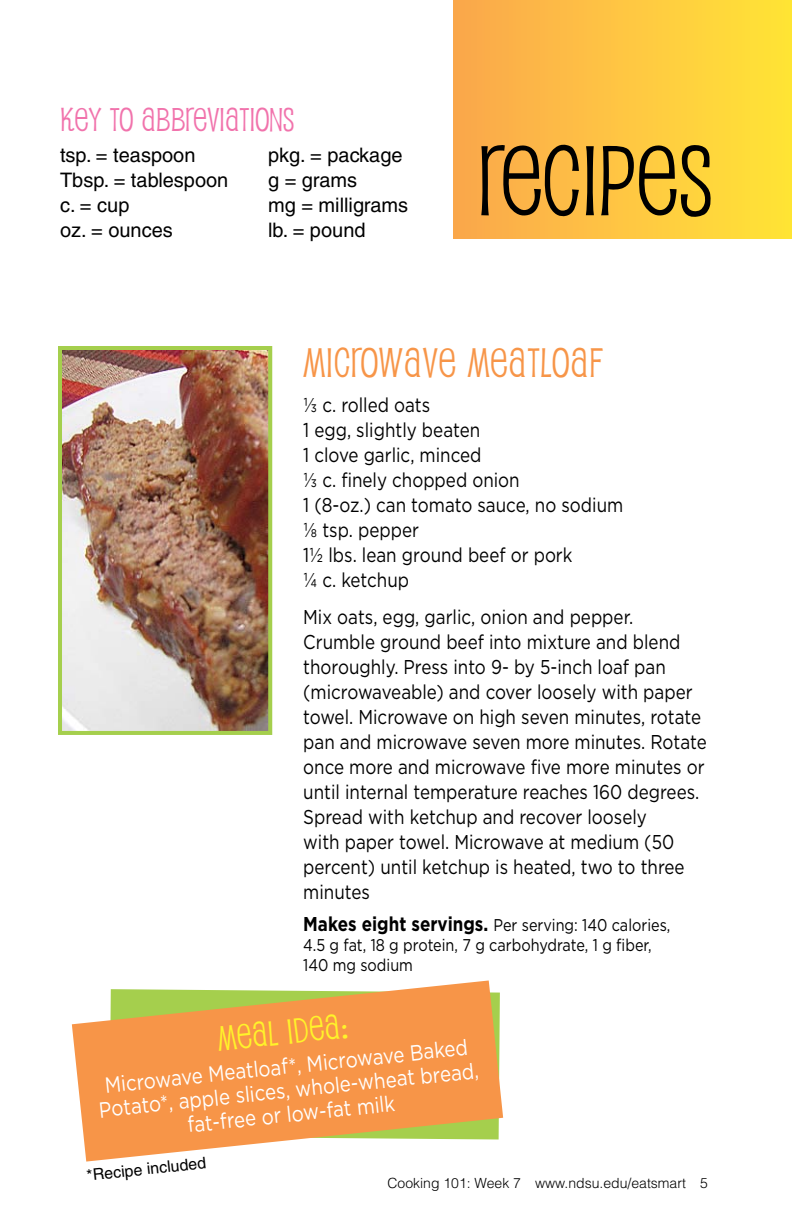
<style>
.page{position:relative;width:792px;height:1224px;background:#fff}
.page>*{position:absolute;margin:0;border:0;box-sizing:border-box;transform-origin:0 0}
.Subhead_1{font:96px "Pupcat";color:#000}
.Recipe_name{font:40px "Pupcat";letter-spacing:.02em;color:#f79548}
.Meal_Idea_title{font:34px "Pupcat";color:#fff32a}
.Grocery_list_-_secti{font:32px "Pupcat";color:#f173ac}
.meal_idea_text{font:22px/24px "Gotham";color:#fff;text-align:center;scale:.85 1}
.Recipe_directions{font:20px/25px "Gotham";color:#000;scale:.85 1}
.Recipe_ingredients{font:20px "Gotham";color:#000;scale:.85 1}
.Body_text{font:20px "Helvetica";color:#000}
.Per_serving{font:17px/20px "Gotham";color:#000;scale:.85 1}
.Body_text-2{font:16px "Helvetica";color:#000}
.t1{font:300 14px "Helvetica";color:#000}
.s1{font-weight:700;font-size:20px}
</style>
<div class="page">
<svg style="left:72px;top:980px;width:431px;height:182px;fill:#f79548"></svg>
<div style="left:453px;top:0;width:339px;height:239px;background:linear-gradient(to right,#fba74d,#ffe536)"></div>
<img style="left:63px;top:351px;width:204px;height:379px">
<div style="left:58px;top:346px;width:214px;height:389px;border:4px solid #a5cf4d"></div>
<p class="Grocery_list_-_secti" style="left:60px;top:100px;width:236px">KEY TO ABBREVIATIONS</p>
<p class="Body_text" style="left:60px;top:144px;width:137px">tsp. = teaspoon</p>
<p class="Body_text" style="left:268px;top:144px;width:136px">pkg. = package</p>
<p class="Body_text" style="left:60px;top:169px;width:170px">Tbsp. = tablespoon</p>
<p class="Body_text" style="left:268px;top:169px;width:91px">g = grams</p>
<p class="Body_text" style="left:60px;top:194px;width:71px">c. = cup</p>
<p class="Body_text" style="left:268px;top:194px;width:142px">mg = milligrams</p>
<p class="Body_text" style="left:60px;top:219px;width:114px">oz. = ounces</p>
<p class="Body_text" style="left:268px;top:219px;width:99px">lb. = pound</p>
<p class="Subhead_1" style="left:479px;top:122px;width:236px">RECIPES</p>
<p class="Recipe_name" style="left:303px;top:338px;width:302px">MICROWAVE MEATLOAF</p>
<p class="Recipe_ingredients" style="left:303px;top:392px;width:151px">1/3 c. rolled oats</p>
<p class="Recipe_ingredients" style="left:303px;top:417px;width:210px">1 egg, slightly beaten</p>
<p class="Recipe_ingredients" style="left:303px;top:442px;width:211px">1 clove garlic, minced</p>
<p class="Recipe_ingredients" style="left:303px;top:467px;width:256px">1/3 c. finely chopped onion</p>
<p class="Recipe_ingredients" style="left:303px;top:492px;width:378px">1 (8-oz.) can tomato sauce, no sodium</p>
<p class="Recipe_ingredients" style="left:303px;top:517px;width:138px">1/8 tsp. pepper</p>
<p class="Recipe_ingredients" style="left:303px;top:542px;width:318px">11/2 lbs. lean ground beef or pork</p>
<p class="Recipe_ingredients" style="left:303px;top:567px;width:126px">1/4 c. ketchup</p>
<p class="Recipe_directions" style="left:303px;top:604px;width:476px">Mix oats, egg, garlic, onion and pepper.<br>Crumble ground beef into mixture and blend thoroughly. Press into 9- by 5-inch loaf pan (microwaveable) and cover loosely with paper towel. Microwave on high seven minutes, rotate pan and microwave seven more minutes. Rotate once more and microwave five more minutes or until internal temperature reaches 160 degrees.<br>Spread with ketchup and recover loosely<br>with paper towel. Microwave at medium (50 percent) until ketchup is heated, two to three minutes</p>
<p class="Per_serving" style="left:303px;top:915px;width:433px"><span class="s1">Makes eight servings.</span> Per serving: 140 calories,<br>4.5 g fat, 18 g protein, 7 g carbohydrate, 1 g fiber,<br>140 mg sodium</p>
<p class="Meal_Idea_title" style="left:215px;top:1018px;width:133px;rotate:-6deg">MEAL IDEA:</p>
<p class="meal_idea_text" style="left:95px;top:1074px;width:450px;rotate:-6deg">Microwave Meatloaf*, Microwave Baked<br>Potato*, apple slices, whole-wheat bread, fat-free or low-fat milk</p>
<p class="Body_text-2" style="left:86px;top:1166px;width:122px;rotate:-6deg">*Recipe included</p>
<p class="t1" style="left:387px;top:1174px;width:322px">Cooking 101: Week 7 www.ndsu.edu/eatsmart 5</p>
</div>
